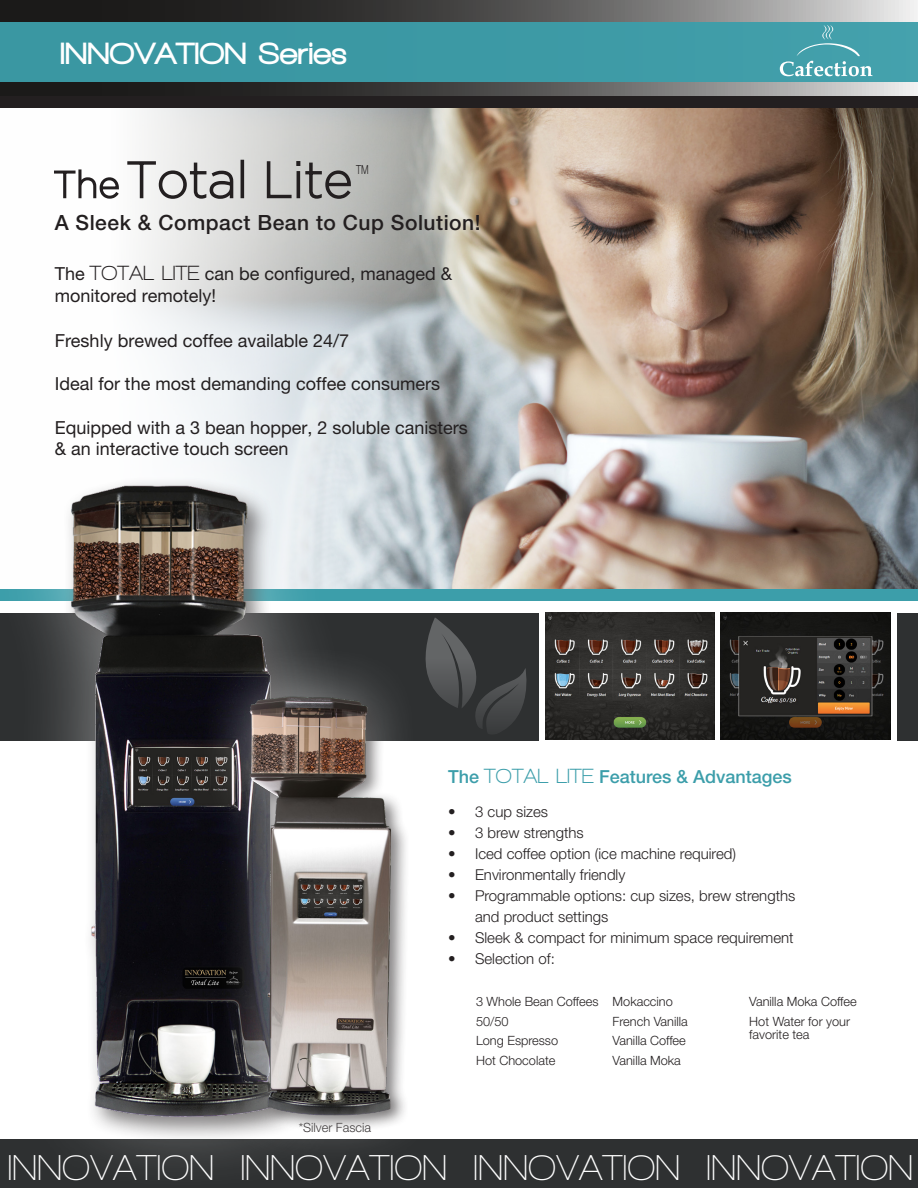
<style>
.page{position:relative;width:918px;height:1188px;background:#fff}
.page>*{position:absolute;margin:0;border:0;box-sizing:border-box;transform-origin:0 0}
.t1{font:600 36.75px "Walkway";color:#fff}
.t2{font:900 31.5px "Walkway";letter-spacing:.03em;color:#fff}
.t3{font:500 21px "Helvetica Neue LT Pro";letter-spacing:.025em;color:#231f20}
.t4{font:18px/21.6px "Helvetica Neue LT Pro";color:#231f20}
.t5{font:500 18px "Helvetica Neue LT Pro";color:#3c9eaa}
.t6{font:300 15px/21px "Helvetica Neue LT Pro";color:#231f20}
.t7{font:300 12.75px/13.5px "Helvetica Neue LT Pro";color:#231f20}
.t8{font:300 12.45px "Helvetica Neue LT Pro";color:#231f20;scale:.73 1}
.s1{font-family:"Walkway";font-weight:700;font-size:21px}
</style>
<div class="page">
<img style="left:720px;top:612px;width:170px;height:128px">
<img style="left:545px;top:612px;width:170px;height:128px">
<img style="left:139px;top:108px;width:779px;height:481px">
<div style="left:0;top:613px;width:538px;height:127px;background:#2e3031"></div>
<svg style="left:427px;top:617px;width:100px;height:115px"></svg>
<svg style="left:0;top:0;width:918px;height:96px;background:#5a5959"></svg>
<div style="left:0;top:96px;width:918px;height:12px;background:#231f20"></div>
<div style="left:0;top:22px;width:918px;height:60px;background:#3c9eaa"></div>
<div style="left:897px;top:613px;width:21px;height:127px;background:#2e3031"></div>
<svg style="left:780px;top:25px;width:92px;height:51px"></svg>
<div style="left:0;top:1140px;width:918px;height:48px;background:#2e3031"></div>
<div style="left:0;top:589px;width:918px;height:12px;background:#3c9eaa"></div>
<div style="left:0;top:405px;width:353px;height:783px;background:#fff;opacity:.5"></div>
<img style="left:61px;top:463px;width:226px;height:654px">
<svg style="left:54px;top:159px;width:298px;height:41px"></svg>
<div style="left:195px;top:642px;width:251px;height:528px;background:#fff;opacity:.5"></div>
<img style="left:237px;top:668px;width:174px;height:448px">
<p class="t2" style="left:60px;top:36px;width:288px">INNOVATION Series</p>
<p class="t8" style="left:356px;top:162px;width:19px">TM</p>
<p class="t3" style="left:55px;top:210px;width:428px">A Sleek &amp; Compact Bean to Cup Solution!</p>
<p class="t4" style="left:55px;top:263px;width:399px">The <span class="s1">TOTAL LITE</span> can be configured, managed &amp; monitored remotely!</p>
<p class="t4" style="left:55px;top:330px;width:296px">Freshly brewed coffee available 24/7</p>
<p class="t4" style="left:55px;top:373px;width:387px">Ideal for the most demanding coffee consumers</p>
<p class="t4" style="left:55px;top:416px;width:415px">Equipped with a 3 bean hopper, 2 soluble canisters &amp; an interactive touch screen</p>
<p class="t5" style="left:448px;top:766px;width:345px">The <span class="s1">TOTAL LITE</span> Features &amp; Advantages</p>
<p class="t6" style="left:448px;top:801px;width:102px">• 3 cup sizes</p>
<p class="t6" style="left:448px;top:822px;width:137px">• 3 brew strengths</p>
<p class="t6" style="left:448px;top:843px;width:289px">• Iced coffee option (ice machine required)</p>
<p class="t6" style="left:448px;top:864px;width:179px">• Environmentally friendly</p>
<p class="t6" style="left:475px;top:885px;width:322px;text-indent:-27px">• Programmable options: cup sizes, brew strengths and product settings</p>
<p class="t6" style="left:448px;top:927px;width:347px">• Sleek &amp; compact for minimum space requirement</p>
<p class="t6" style="left:448px;top:948px;width:108px">• Selection of:</p>
<p class="t7" style="left:299px;top:1120px;width:74px">*Silver Fascia</p>
<p class="t7" style="left:476px;top:994px;width:124px">3 Whole Bean Coffees</p>
<p class="t7" style="left:476px;top:1014px;width:34px">50/50</p>
<p class="t7" style="left:476px;top:1034px;width:84px">Long Espresso</p>
<p class="t7" style="left:476px;top:1054px;width:81px">Hot Chocolate</p>
<p class="t7" style="left:613px;top:994px;width:62px">Mokaccino</p>
<p class="t7" style="left:613px;top:1014px;width:77px">French Vanilla</p>
<p class="t7" style="left:613px;top:1034px;width:75px">Vanilla Coffee</p>
<p class="t7" style="left:613px;top:1054px;width:70px">Vanilla Moka</p>
<p class="t7" style="left:749px;top:994px;width:109px">Vanilla Moka Coffee</p>
<p class="t7" style="left:749px;top:1014px;width:102px">Hot Water for your favorite tea</p>
<p class="t1" style="left:7px;top:1148px;width:907px">INNOVATION INNOVATION INNOVATION INNOVATION</p>
</div>
